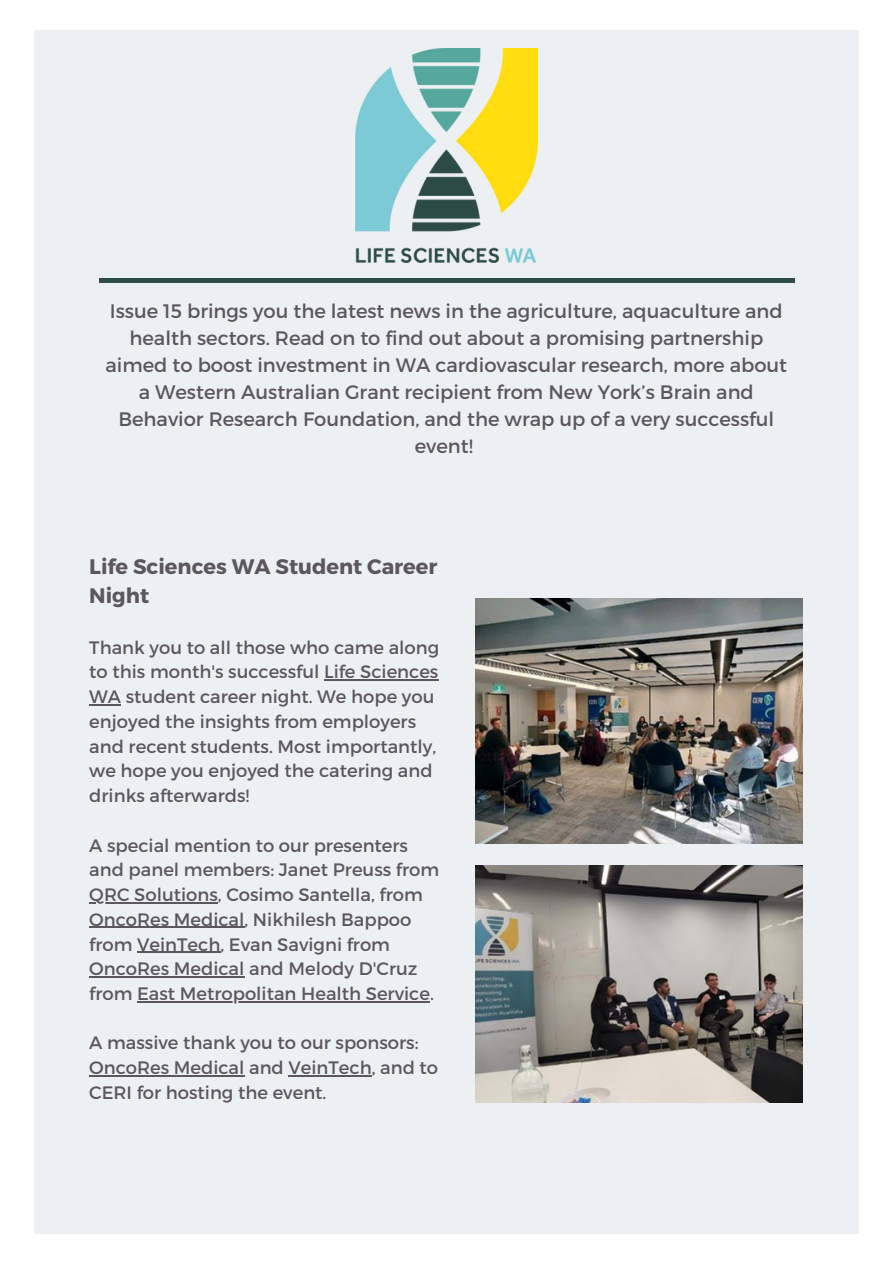
<style>
.page{position:relative;width:893px;height:1264px;background:#fff}
.page>*{position:absolute;margin:0;border:0;box-sizing:border-box;transform-origin:0 0}
.t1{font:700 21px/29.2px "Montserrat";color:#5b575b}
.t2{font:19.5px/27px "Montserrat";color:#5b575b;text-align:center}
.t3{font:18px/24.8px "Montserrat";color:#5b575b}
</style>
<div class="page">
<div style="left:34px;top:30px;width:824px;height:1203px;background:#edf0f2"></div>
<div style="left:99px;top:278px;width:695px;height:5px;background:#2d4c43"></div>
<img style="left:355px;top:49px;width:182px;height:213px">
<img style="left:475px;top:598px;width:327px;height:245px">
<img style="left:475px;top:865px;width:327px;height:237px">
<hr style="left:324px;top:679px;width:114px;height:1px;background:#5b575b">
<hr style="left:89px;top:704px;width:32px;height:1px;background:#5b575b">
<hr style="left:89px;top:902px;width:129px;height:1px;background:#5b575b">
<hr style="left:89px;top:926px;width:155px;height:2px;background:#5b575b">
<hr style="left:137px;top:951px;width:83px;height:1px;background:#5b575b">
<hr style="left:89px;top:976px;width:155px;height:1px;background:#5b575b">
<hr style="left:137px;top:1001px;width:293px;height:1px;background:#5b575b">
<hr style="left:89px;top:1075px;width:155px;height:1px;background:#5b575b">
<hr style="left:288px;top:1075px;width:84px;height:1px;background:#5b575b">
<p class="t2" style="left:105px;top:296px;width:683px">Issue 15 brings you the latest news in the agriculture, aquaculture and health sectors. Read on to find out about a promising partnership aimed to boost investment in WA cardiovascular research, more about a Western Australian Grant recipient from New York’s Brain and Behavior Research Foundation, and the wrap up of a very successful event!</p>
<p class="t1" style="left:89px;top:550px;width:350px">Life Sciences WA Student Career<br>Night</p>
<p class="t3" style="left:89px;top:634px;width:351px">Thank you to all those who came along to this month's successful Life Sciences WA student career night. We hope you enjoyed the insights from employers and recent students. Most importantly, we hope you enjoyed the catering and drinks afterwards!</p>
<p class="t3" style="left:89px;top:831px;width:351px">A special mention to our presenters and panel members: Janet Preuss from QRC Solutions, Cosimo Santella, from OncoRes Medical, Nikhilesh Bappoo from VeinTech, Evan Savigni from OncoRes Medical and Melody D'Cruz from East Metropolitan Health Service.</p>
<p class="t3" style="left:89px;top:1029px;width:350px">A massive thank you to our sponsors:<br>OncoRes Medical and VeinTech, and to<br>CERI for hosting the event.</p>
</div>
